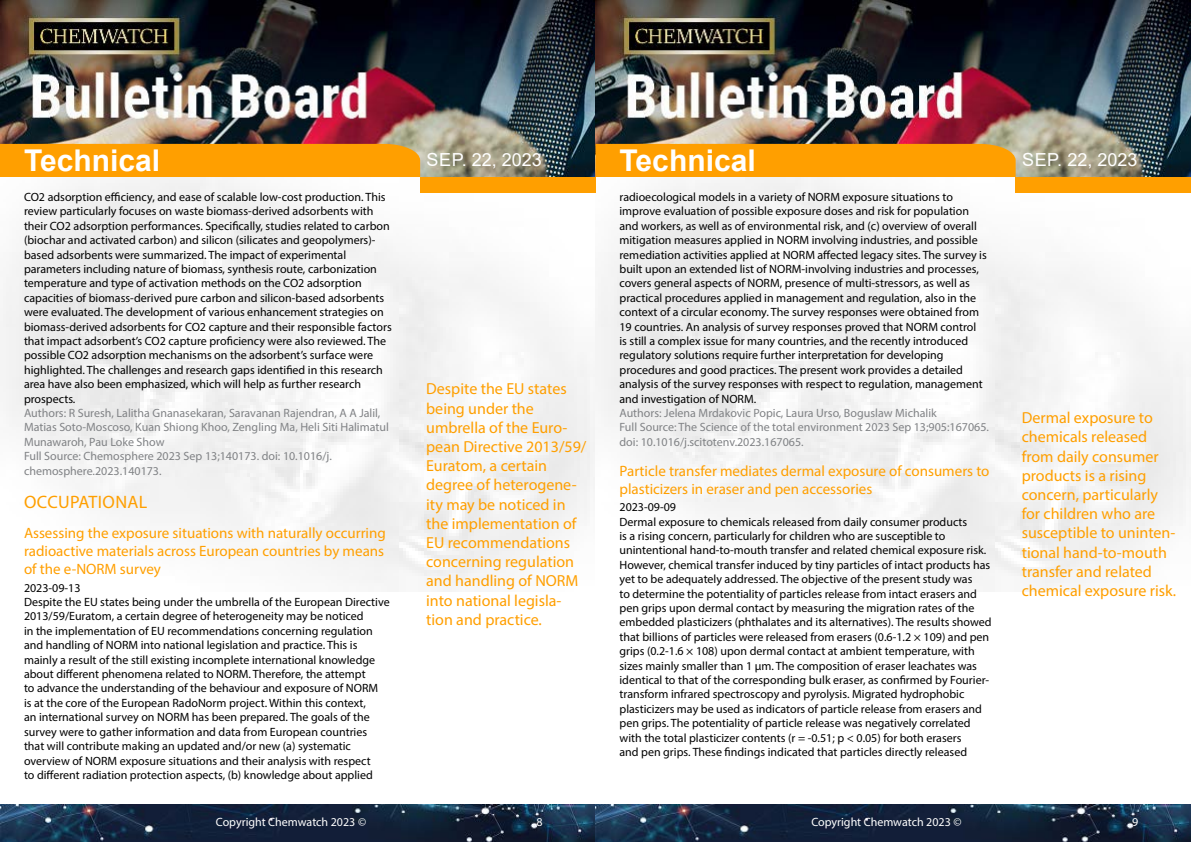
<style>
.page{position:relative;width:1191px;height:842px;background:#fff}
.page>*{position:absolute;margin:0;border:0;box-sizing:border-box;transform-origin:0 0}
.t1{font:700 30px "Arial";color:#fff}
.t2{font:18px "Arial";color:#fff}
.t3{font:18px "Myriad Pro";letter-spacing:.02em;color:#ff9f00}
.t4{font:16px/19.2px "Myriad Pro";color:#ff9f00}
.t5{font:15px/18px "Myriad Pro";color:#ff9f00;text-align:justify}
.t6{font:12px/14.4px "Myriad Pro";color:#000}
.t7{font:12px/14.4px "Myriad Pro";color:#808285}
.t8{font:12px "Myriad Pro";color:#fff}
</style>
<div class="page">
<img style="left:0;top:0;width:1191px;height:592px">
<div style="left:420px;top:177px;width:175px;height:15px;background:#ff9f00"></div>
<div style="left:1015px;top:177px;width:176px;height:15px;background:#ff9f00"></div>
<div style="left:0;top:144px;width:420px;height:33px;background:#ff9f00"></div>
<div style="left:595px;top:144px;width:420px;height:33px;background:#ff9f00"></div>
<img style="left:0;top:804px;width:1191px;height:38px">
<h1 class="t1" style="left:24px;top:139px;width:138px">Technical</h1>
<h1 class="t1" style="left:619px;top:139px;width:138px">Technical</h1>
<p class="t6" style="left:24px;top:190px;width:369px">CO2 adsorption efficiency, and ease of scalable low-cost production. This review particularly focuses on waste biomass-derived adsorbents with their CO2 adsorption performances. Specifically, studies related to carbon (biochar and activated carbon) and silicon (silicates and geopolymers)- based adsorbents were summarized. The impact of experimental parameters including nature of biomass, synthesis route, carbonization temperature and type of activation methods on the CO2 adsorption capacities of biomass-derived pure carbon and silicon-based adsorbents were evaluated. The development of various enhancement strategies on biomass-derived adsorbents for CO2 capture and their responsible factors that impact adsorbent’s CO2 capture proficiency were also reviewed. The possible CO2 adsorption mechanisms on the adsorbent’s surface were highlighted. The challenges and research gaps identified in this research area have also been emphasized, which will help as further research prospects.</p>
<p class="t7" style="left:24px;top:406px;width:366px">Authors: R Suresh, Lalitha Gnanasekaran, Saravanan Rajendran, A A Jalil, Matias Soto-Moscoso, Kuan Shiong Khoo, Zengling Ma, Heli Siti Halimatul Munawaroh, Pau Loke Show<br>Full Source: Chemosphere 2023 Sep 13;140173. doi: 10.1016/j. chemosphere.2023.140173.</p>
<h2 class="t3" style="left:24px;top:491px;width:125px">OCCUPATIONAL</h2>
<p class="t5" style="left:24px;top:524px;width:363px">Assessing the exposure situations with naturally occurring radioactive materials across European countries by means of the e-NORM survey</p>
<p class="t6" style="left:24px;top:580px;width:367px">2023-09-13<br>Despite the EU states being under the umbrella of the European Directive 2013/59/Euratom, a certain degree of heterogeneity may be noticed<br>in the implementation of EU recommendations concerning regulation and handling of NORM into national legislation and practice. This is mainly a result of the still existing incomplete international knowledge about different phenomena related to NORM. Therefore, the attempt<br>to advance the understanding of the behaviour and exposure of NORM<br>is at the core of the European RadoNorm project. Within this context,<br>an international survey on NORM has been prepared. The goals of the survey were to gather information and data from European countries that will contribute making an updated and/or new (a) systematic overview of NORM exposure situations and their analysis with respect<br>to different radiation protection aspects, (b) knowledge about applied</p>
<h2 class="t2" style="left:426px;top:148px;width:117px">Sep. 22, 2023</h2>
<h2 class="t2" style="left:1022px;top:148px;width:117px">Sep. 22, 2023</h2>
<p class="t6" style="left:619px;top:190px;width:369px">radioecological models in a variety of NORM exposure situations to improve evaluation of possible exposure doses and risk for population and workers, as well as of environmental risk, and (c) overview of overall mitigation measures applied in NORM involving industries, and possible remediation activities applied at NORM affected legacy sites. The survey is built upon an extended list of NORM-involving industries and processes, covers general aspects of NORM, presence of multi-stressors, as well as practical procedures applied in management and regulation, also in the context of a circular economy. The survey responses were obtained from 19 countries. An analysis of survey responses proved that NORM control is still a complex issue for many countries, and the recently introduced regulatory solutions require further interpretation for developing procedures and good practices. The present work provides a detailed analysis of the survey responses with respect to regulation, management and investigation of NORM.</p>
<p class="t7" style="left:619px;top:406px;width:371px">Authors: Jelena Mrdakovic Popic, Laura Urso, Boguslaw Michalik<br>Full Source: The Science of the total environment 2023 Sep 13;905:167065. doi: 10.1016/j.scitotenv.2023.167065.</p>
<p class="t5" style="left:619px;top:462px;width:371px">Particle transfer mediates dermal exposure of consumers to plasticizers in eraser and pen accessories</p>
<p class="t6" style="left:619px;top:500px;width:373px">2023-09-09<br>Dermal exposure to chemicals released from daily consumer products<br>is a rising concern, particularly for children who are susceptible to unintentional hand-to-mouth transfer and related chemical exposure risk.<br>However, chemical transfer induced by tiny particles of intact products has yet to be adequately addressed. The objective of the present study was<br>to determine the potentiality of particles release from intact erasers and pen grips upon dermal contact by measuring the migration rates of the embedded plasticizers (phthalates and its alternatives). The results showed that billions of particles were released from erasers (0.6-1.2 × 109) and pen grips (0.2-1.6 × 108) upon dermal contact at ambient temperature, with sizes mainly smaller than 1 μm. The composition of eraser leachates was identical to that of the corresponding bulk eraser, as confirmed by Fourier&shy;transform infrared spectroscopy and pyrolysis. Migrated hydrophobic plasticizers may be used as indicators of particle release from erasers and pen grips. The potentiality of particle release was negatively correlated with the total plasticizer contents (r = -0.51; p &lt; 0.05) for both erasers<br>and pen grips. These findings indicated that particles directly released</p>
<p class="t4" style="left:426px;top:379px;width:162px">Despite the EU states being under the umbrella of the Euro&shy;pean Directive 2013/59/<br>Euratom, a certain degree of heterogene&shy;ity may be noticed in the implementation of<br>EU recommendations concerning regulation and handling of NORM into national legisla&shy;tion and practice.</p>
<h3 class="t4" style="left:1021px;top:408px;width:156px">Dermal exposure to chemicals released from daily consumer products is a rising concern, particularly for children who are susceptible to uninten&shy;tional hand-to-mouth transfer and related chemical exposure risk.</h3>
<p class="t8" style="left:216px;top:815px;width:152px">Copyright Chemwatch 2023 ©</p>
<p class="t8" style="left:536px;top:815px;width:8px">8</p>
<p class="t8" style="left:811px;top:815px;width:152px">Copyright Chemwatch 2023 ©</p>
<p class="t8" style="left:1132px;top:815px;width:8px">9</p>
</div>
